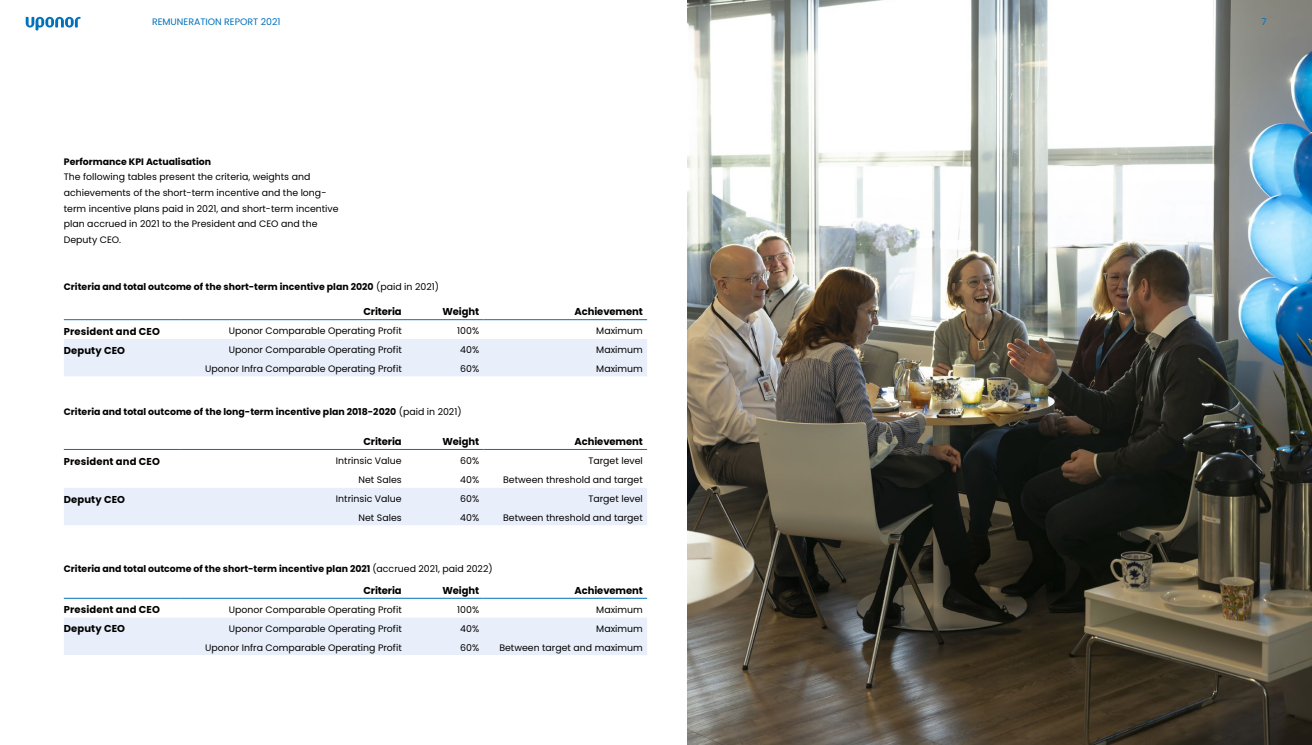
<style>
.page{position:relative;width:1312px;height:745px;background:#fff}
.page>*{position:absolute;margin:0;border:0;box-sizing:border-box;transform-origin:0 0}
.t1{font:700 10px "Poppins";letter-spacing:-.01em;color:#000}
.t2{font:700 10px "Poppins";letter-spacing:.01em;color:#000}
.t3{font:9.38px/15.6px "Poppins";color:#000}
.t4{font:700 9.38px "Poppins";color:#000}
.t5{font:9.38px "Poppins";color:#0072bb}
.s1{font-weight:400}
</style>
<div class="page">
<div style="left:64px;top:339px;width:583px;height:37px;background:#e9effa"></div>
<hr style="left:64px;top:319px;width:117px;height:1px;background:#0072bb">
<hr style="left:181px;top:319px;width:225px;height:1px;background:#0072bb">
<hr style="left:406px;top:319px;width:77px;height:1px;background:#0072bb">
<hr style="left:483px;top:319px;width:164px;height:1px;background:#0072bb">
<div style="left:64px;top:488px;width:583px;height:37px;background:#e9effa"></div>
<hr style="left:64px;top:449px;width:117px;height:1px;background:#0072bb">
<hr style="left:181px;top:449px;width:225px;height:1px;background:#0072bb">
<hr style="left:406px;top:449px;width:77px;height:1px;background:#0072bb">
<hr style="left:483px;top:449px;width:164px;height:1px;background:#0072bb">
<div style="left:64px;top:618px;width:583px;height:36px;background:#e9effa"></div>
<hr style="left:64px;top:597px;width:117px;height:1px;background:#0072bb">
<hr style="left:181px;top:597px;width:225px;height:1px;background:#0072bb">
<hr style="left:406px;top:597px;width:77px;height:1px;background:#0072bb">
<hr style="left:483px;top:597px;width:164px;height:1px;background:#0072bb">
<img style="left:687px;top:0;width:624px;height:744px">
<svg style="left:26px;top:17px;width:55px;height:13px"></svg>
<p class="t5" style="left:152px;top:17px;width:130px">REMUNERATION REPORT 2021</p>
<p class="t5" style="left:1260px;top:17px;width:7px">7</p>
<p class="t4" style="left:64px;top:156px;width:149px">Performance KPI Actualisation</p>
<p class="t3" style="left:64px;top:169px;width:276px">The following tables present the criteria, weights and achievements of the short-term incentive and the long&shy;term incentive plans paid in 2021, and short-term incentive plan accrued in 2021 to the President and CEO and the Deputy CEO.</p>
<p class="t4" style="left:64px;top:281px;width:376px">Criteria and total outcome of the short-term incentive plan 2020 <span class="s1">(paid in 2021)</span></p>
<p class="t1" style="left:363px;top:306px;width:40px">Criteria</p>
<p class="t1" style="left:442px;top:306px;width:38px">Weight</p>
<p class="t1" style="left:574px;top:306px;width:70px">Achievement</p>
<p class="t2" style="left:64px;top:325px;width:98px">President and CEO</p>
<p class="t3" style="left:229px;top:323px;width:174px">Uponor Comparable Operating Profit</p>
<p class="t3" style="left:457px;top:323px;width:23px">100%</p>
<p class="t3" style="left:596px;top:323px;width:48px">Maximum</p>
<p class="t2" style="left:64px;top:344px;width:63px">Deputy CEO</p>
<p class="t3" style="left:229px;top:342px;width:174px">Uponor Comparable Operating Profit</p>
<p class="t3" style="left:460px;top:342px;width:20px">40%</p>
<p class="t3" style="left:596px;top:342px;width:48px">Maximum</p>
<p class="t3" style="left:205px;top:361px;width:198px">Uponor Infra Comparable Operating Profit</p>
<p class="t3" style="left:460px;top:361px;width:20px">60%</p>
<p class="t3" style="left:596px;top:361px;width:48px">Maximum</p>
<p class="t4" style="left:64px;top:406px;width:399px">Criteria and total outcome of the long-term incentive plan 2018-2020 <span class="s1">(paid in 2021)</span></p>
<p class="t1" style="left:363px;top:435px;width:40px">Criteria</p>
<p class="t1" style="left:442px;top:435px;width:38px">Weight</p>
<p class="t1" style="left:574px;top:435px;width:70px">Achievement</p>
<p class="t2" style="left:64px;top:455px;width:98px">President and CEO</p>
<p class="t3" style="left:336px;top:452px;width:67px">Intrinsic Value</p>
<p class="t3" style="left:460px;top:452px;width:20px">60%</p>
<p class="t3" style="left:588px;top:452px;width:56px">Target level</p>
<p class="t3" style="left:358px;top:471px;width:45px">Net Sales</p>
<p class="t3" style="left:460px;top:471px;width:20px">40%</p>
<p class="t3" style="left:503px;top:471px;width:141px">Between threshold and target</p>
<p class="t2" style="left:64px;top:493px;width:63px">Deputy CEO</p>
<p class="t3" style="left:336px;top:490px;width:67px">Intrinsic Value</p>
<p class="t3" style="left:460px;top:490px;width:20px">60%</p>
<p class="t3" style="left:588px;top:490px;width:56px">Target level</p>
<p class="t3" style="left:358px;top:509px;width:45px">Net Sales</p>
<p class="t3" style="left:460px;top:509px;width:20px">40%</p>
<p class="t3" style="left:503px;top:509px;width:141px">Between threshold and target</p>
<p class="t4" style="left:64px;top:562px;width:430px">Criteria and total outcome of the short-term incentive plan 2021 <span class="s1">(accrued 2021, paid 2022)</span></p>
<p class="t1" style="left:363px;top:584px;width:40px">Criteria</p>
<p class="t1" style="left:442px;top:584px;width:38px">Weight</p>
<p class="t1" style="left:574px;top:584px;width:70px">Achievement</p>
<p class="t2" style="left:64px;top:603px;width:98px">President and CEO</p>
<p class="t3" style="left:229px;top:601px;width:174px">Uponor Comparable Operating Profit</p>
<p class="t3" style="left:457px;top:601px;width:23px">100%</p>
<p class="t3" style="left:596px;top:601px;width:48px">Maximum</p>
<p class="t2" style="left:64px;top:622px;width:63px">Deputy CEO</p>
<p class="t3" style="left:229px;top:620px;width:174px">Uponor Comparable Operating Profit</p>
<p class="t3" style="left:460px;top:620px;width:20px">40%</p>
<p class="t3" style="left:596px;top:620px;width:48px">Maximum</p>
<p class="t3" style="left:205px;top:639px;width:198px">Uponor Infra Comparable Operating Profit</p>
<p class="t3" style="left:460px;top:639px;width:20px">60%</p>
<p class="t3" style="left:499px;top:639px;width:145px">Between target and maximum</p>
</div>
